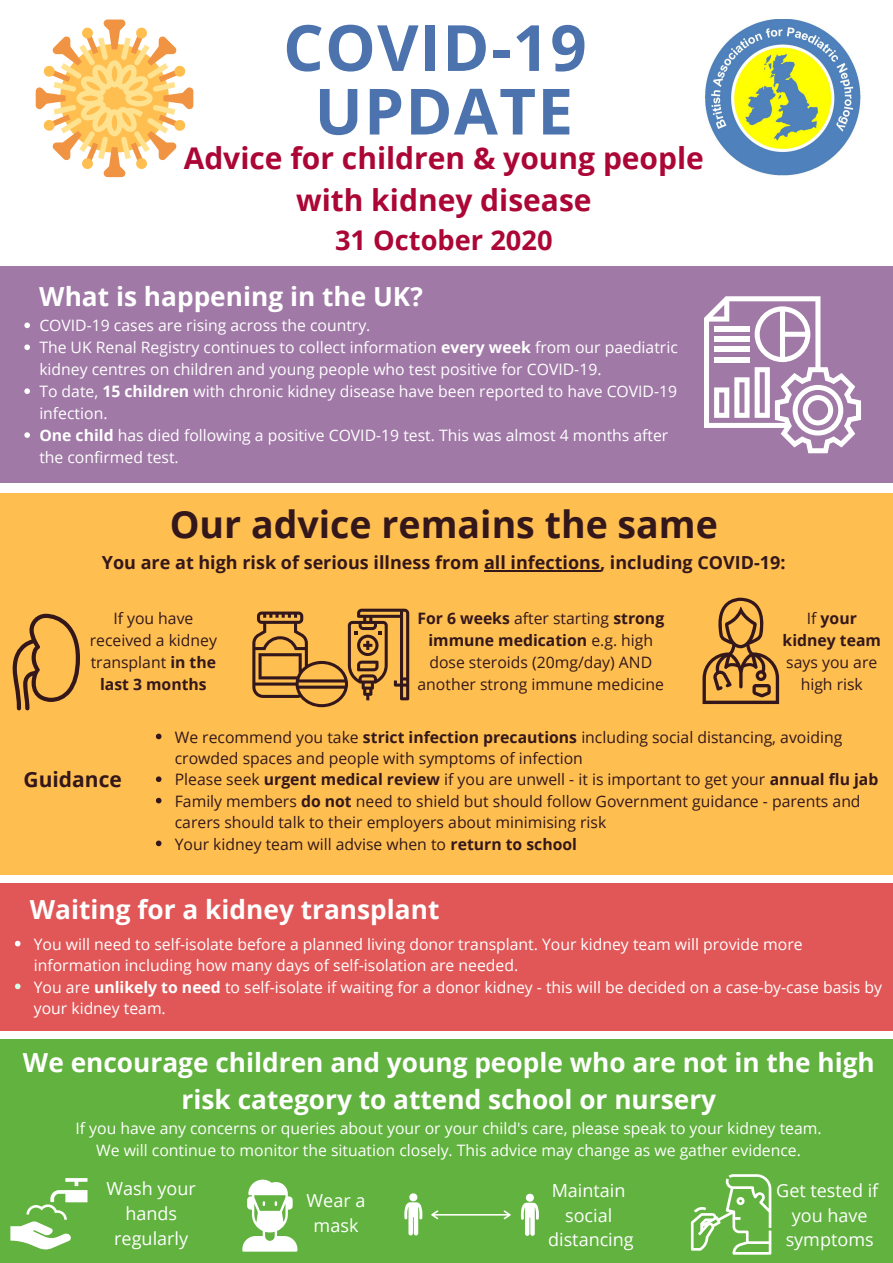
<style>
.page{position:relative;width:893px;height:1263px;background:#fff}
.page>*{position:absolute;margin:0;border:0;box-sizing:border-box;transform-origin:0 0}
.t1{font:700 63.75px/63.6px "Open Sans";letter-spacing:.02em;color:#4c73ad;text-align:center}
.t2{font:700 37.5px "Open Sans";color:#34171b}
.t3{font:700 29.92px/41.8px "Open Sans";color:#ab0635;text-align:center}
.t4{font:700 27.22px "Open Sans";color:#ab0635}
.t5{font:700 26.25px/36.6px "Open Sans";color:#fff;text-align:center}
.t6{font:700 21px "Open Sans";color:#34171b}
.t7{font:18px/24.8px "Open Sans";color:#fff;text-align:center}
.t8{font:700 18px "Open Sans";color:#34171b}
.t9{font:15.75px/22px "Open Sans";color:#fff}
.t10{font:15.75px/22px "Open Sans";color:#34171b;text-align:center}
.t11{font:700 15.75px/22px "Open Sans";color:#34171b;text-align:center}
.s1{font-weight:700}
.s2{font-weight:400}
</style>
<div class="page">
<img style="left:705px;top:19px;width:156px;height:157px">
<svg style="left:36px;top:20px;width:157px;height:157px"></svg>
<div style="left:0;top:493px;width:893px;height:382px;background:#febf50"></div>
<div style="left:0;top:884px;width:893px;height:147px;background:#e15757"></div>
<div style="left:0;top:1039px;width:893px;height:224px;background:#61b23e"></div>
<svg style="left:242px;top:1179px;width:55px;height:72px"></svg>
<svg style="left:431px;top:1210px;width:80px;height:9px"></svg>
<svg style="left:404px;top:1193px;width:18px;height:42px"></svg>
<svg style="left:521px;top:1194px;width:18px;height:42px"></svg>
<div style="left:0;top:267px;width:893px;height:216px;background:#a079a6"></div>
<svg style="left:13px;top:614px;width:67px;height:96px"></svg>
<svg style="left:702px;top:598px;width:77px;height:106px"></svg>
<svg style="left:252px;top:609px;width:157px;height:98px"></svg>
<svg style="left:10px;top:1178px;width:77px;height:71px"></svg>
<svg style="left:691px;top:1174px;width:80px;height:81px"></svg>
<svg style="left:156px;top:734px;width:5px;height:5px"></svg>
<svg style="left:156px;top:776px;width:5px;height:6px"></svg>
<svg style="left:156px;top:798px;width:5px;height:5px"></svg>
<svg style="left:156px;top:840px;width:5px;height:6px"></svg>
<svg style="left:704px;top:296px;width:157px;height:157px"></svg>
<div style="left:714px;top:327px;width:35px;height:5px;background:#fff"></div>
<div style="left:714px;top:337px;width:35px;height:5px;background:#fff"></div>
<div style="left:714px;top:347px;width:35px;height:5px;background:#fff"></div>
<div style="left:714px;top:357px;width:35px;height:5px;background:#fff"></div>
<svg style="left:24px;top:322px;width:6px;height:6px"></svg>
<svg style="left:24px;top:344px;width:6px;height:6px"></svg>
<svg style="left:24px;top:388px;width:6px;height:6px"></svg>
<svg style="left:24px;top:432px;width:6px;height:6px"></svg>
<svg style="left:15px;top:941px;width:6px;height:5px"></svg>
<svg style="left:15px;top:983px;width:6px;height:6px"></svg>
<hr style="left:484px;top:570px;width:116px;height:2px;background:#34171b">
<h1 class="t1" style="left:283px;top:14px;width:305px">COVID-19<br>UPDATE</h1>
<h3 class="t3" style="left:184px;top:136px;width:522px">Advice for children &amp; young people with kidney disease</h3>
<h3 class="t4" style="left:335px;top:220px;width:219px">31 October 2020</h3>
<h3 class="t5" style="left:39px;top:278px;width:385px">What is happening in the UK?</h3>
<p class="t9" style="left:39px;top:314px;width:640px">COVID-19 cases are rising across the country.<br>The UK Renal Registry continues to collect information <span class="s1">every week</span> from our paediatric kidney centres on children and young people who test positive for COVID-19.<br>To date, <span class="s1">15 children</span> with chronic kidney disease have been reported to have COVID-19 infection.<br><span class="s1">One child</span> has died following a positive COVID-19 test. This was almost 4 months after the confirmed test.</p>
<h2 class="t2" style="left:170px;top:498px;width:549px">Our advice remains the same</h2>
<p class="t8" style="left:102px;top:550px;width:685px">You are at high risk of serious illness from all infections, including COVID-19:</p>
<p class="t10" style="left:90px;top:607px;width:129px">If you have received a kidney transplant <span class="s1">in the last 3 months</span></p>
<p class="t10" style="left:417px;top:607px;width:248px"><span class="s1">For 6 weeks</span> after starting <span class="s1">strong immune medication</span> e.g. high dose steroids (20mg/day) AND another strong immune medicine</p>
<p class="t11" style="left:782px;top:607px;width:100px"><span class="s2">If</span> your kidney team</p>
<p class="t10" style="left:786px;top:651px;width:93px">says you are high risk</p>
<h3 class="t6" style="left:23px;top:765px;width:100px">Guidance</h3>
<p class="t10" style="left:175px;top:726px;width:705px;line-height:21.4px;text-align:left">We recommend you take <span class="s1">strict infection precautions</span> including social distancing, avoiding crowded spaces and people with symptoms of infection<br>Please seek <span class="s1">urgent medical review</span> if you are unwell - it is important to get your <span class="s1">annual flu jab </span>Family members <span class="s1">do not</span> need to shield but should follow Government guidance - parents and carers should talk to their employers about minimising risk<br>Your kidney team will advise when to <span class="s1">return to school</span></p>
<h3 class="t5" style="left:30px;top:891px;width:411px">Waiting for a kidney transplant</h3>
<p class="t9" style="left:34px;top:933px;width:849px;line-height:21.4px">You will need to self-isolate before a planned living donor transplant. Your kidney team will provide more information including how many days of self-isolation are needed.<br>You are <span class="s1">unlikely to need</span> to self-isolate if waiting for a donor kidney - this will be decided on a case-by-case basis by your kidney team.</p>
<h3 class="t5" style="left:23px;top:1043px;width:853px">We encourage children and young people who are not in the high risk category to attend school or nursery</h3>
<p class="t9" style="left:75px;top:1117px;width:747px;text-align:center">If you have any concerns or queries about your or your child's care, please speak to your kidney team.<br>We will continue to monitor the situation closely. This advice may change as we gather evidence.</p>
<p class="t7" style="left:107px;top:1176px;width:91px">Wash your hands regularly</p>
<p class="t7" style="left:307px;top:1188px;width:60px">Wear a mask</p>
<p class="t7" style="left:548px;top:1177px;width:87px">Maintain social distancing</p>
<p class="t7" style="left:776px;top:1177px;width:104px">Get tested if you have symptoms</p>
</div>
